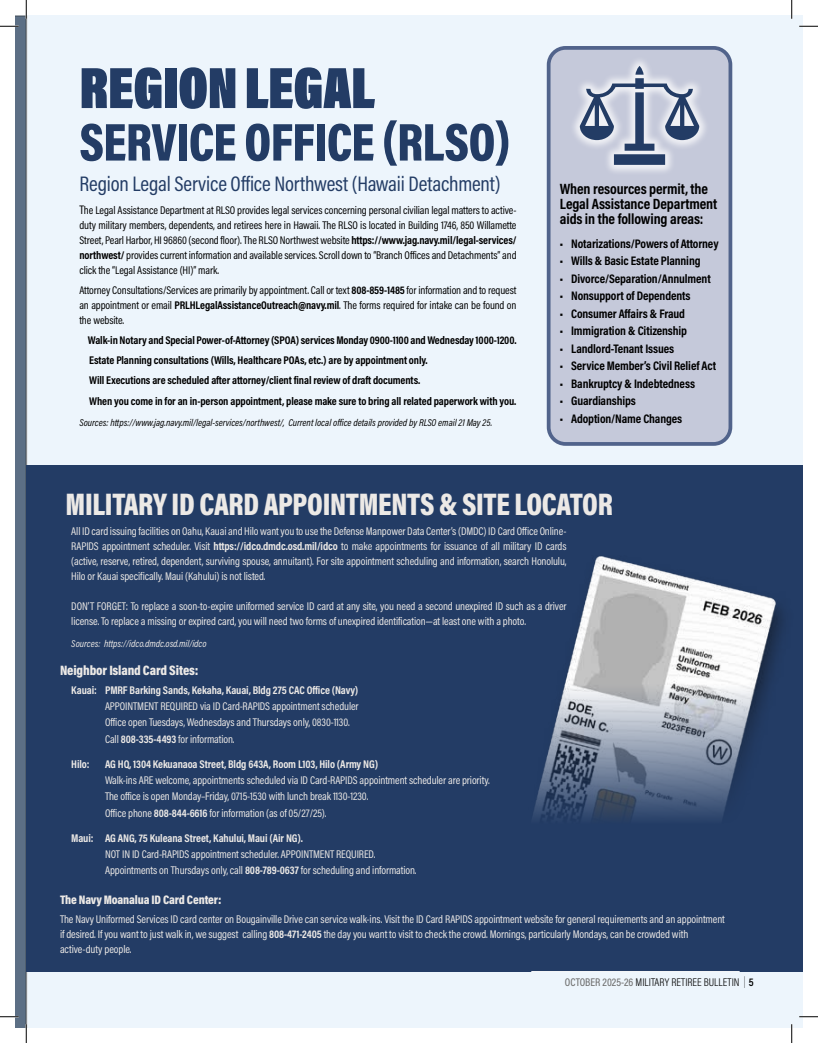
<style>
.page{position:relative;width:818px;height:1043px;background:#fff}
.page>*{position:absolute;margin:0;border:0;box-sizing:border-box;transform-origin:0 0}
.t1{font:900 59px "Acumin Pro Cond";letter-spacing:-.01em;color:#233c65;scale:.95 1}
.t2{font:900 53.75px "Acumin Pro Cond";letter-spacing:-.01em;color:#233c65;scale:.95 1}
.t3{font:900 31.5px "Acumin Pro Cond";letter-spacing:-.01em;color:#ece9e6;scale:.95 1}
.t4{font:21.25px "Acumin Pro Cond";letter-spacing:-.01em;color:#233c65}
.t5{font:700 15px/15px "Acumin Pro Cond";letter-spacing:-.01em;color:#000}
.t6{font:900 13.75px "Acumin Pro Cond";letter-spacing:-.01em;color:#ece9e6}
.t7{font:700 12.5px "Acumin Pro Cond";letter-spacing:-.01em;color:#000}
.t8{font:900 12.5px "Acumin Pro Cond";letter-spacing:-.01em;color:#ece9e6}
.t9{font:11.25px/15px "Acumin Pro Cond";letter-spacing:-.01em;color:#ece9e6}
.t10{font:11.25px/15px "Acumin Pro Cond";letter-spacing:-.01em;color:#000;text-align:justify}
.t11{font:700 11.25px/20px "Acumin Pro Cond";letter-spacing:-.01em;color:#000}
.t12{font:700 11.25px "Acumin Pro Cond";letter-spacing:-.01em;color:#ece9e6}
.t13{font:300 11.25px "Acumin Pro Cond";color:#000}
.t14{font:italic 10px "Acumin Pro Cond";color:#000}
.t15{font:italic 10px "Acumin Pro Cond";color:#ece9e6}
.s1{font-size:12.5px}
.s2{font-weight:700}
.s3{font-weight:500;color:#6f6f6f}
.s4{font-weight:600}
</style>
<div class="page">
<div style="left:15px;top:15px;width:787px;height:1012px;background:#edf5fc"></div>
<div style="left:26px;top:465px;width:776px;height:506px;background:#233c65"></div>
<div style="left:548px;top:48px;width:182px;height:396px;background:#c5c9da;border-radius:17px"></div>
<div style="left:546px;top:46px;width:186px;height:400px;border:4px solid #51638b;border-radius:17px"></div>
<hr style="left:531px;top:971px;width:208px;height:1px;background:#fff">
<div style="left:569px;top:55px;width:140px;height:121px;background:#fff;opacity:.75"></div>
<svg style="left:579px;top:66px;width:120px;height:99px"></svg>
<img style="left:483px;top:454px;width:319px;height:364px">
<svg style="left:0;top:25px;width:19px;height:2px"></svg>
<svg style="left:799px;top:25px;width:19px;height:2px"></svg>
<svg style="left:0;top:1015px;width:19px;height:2px"></svg>
<svg style="left:799px;top:1015px;width:19px;height:2px"></svg>
<svg style="left:25px;top:0;width:2px;height:19px"></svg>
<svg style="left:25px;top:1024px;width:2px;height:18px"></svg>
<svg style="left:790px;top:0;width:2px;height:19px"></svg>
<svg style="left:790px;top:1024px;width:2px;height:18px"></svg>
<h1 class="t1" style="left:79px;top:50px;width:313px">REGION LEGAL</h1>
<h2 class="t2" style="left:79px;top:107px;width:455px">SERVICE OFFICE (RLSO)</h2>
<h3 class="t4" style="left:79px;top:169px;width:422px">Region Legal Service Office Northwest (Hawaii Detachment)</h3>
<h3 class="t5" style="left:560px;top:181px;width:159px">When resources permit, the<br>Legal Assistance Department aids in the following areas:</h3>
<p class="t7" style="left:560px;top:235px;width:160px">• Notarizations/Powers of Attorney</p>
<p class="t7" style="left:560px;top:253px;width:142px">• Wills &amp; Basic Estate Planning</p>
<p class="t7" style="left:560px;top:270px;width:152px">• Divorce/Separation/Annulment</p>
<p class="t7" style="left:560px;top:288px;width:132px">• Nonsupport of Dependents</p>
<p class="t7" style="left:560px;top:305px;width:126px">• Consumer Affairs &amp; Fraud</p>
<p class="t7" style="left:560px;top:323px;width:129px">• Immigration &amp; Citizenship</p>
<p class="t7" style="left:560px;top:340px;width:116px">• Landlord-Tenant Issues</p>
<p class="t7" style="left:560px;top:358px;width:158px">• Service Member’s Civil Relief Act</p>
<p class="t7" style="left:560px;top:375px;width:137px">• Bankruptcy &amp; Indebtedness</p>
<p class="t7" style="left:560px;top:393px;width:78px">• Guardianships</p>
<p class="t7" style="left:560px;top:410px;width:124px">• Adoption/Name Changes</p>
<p class="t10" style="left:79px;top:202px;width:438px"><span class="s1">T</span>he Legal Assistance Department at RLSO provides legal services concerning personal civilian legal matters to active&shy;duty military members, dependents, and retirees here in Hawaii. The RLSO is located in Building 1746, 850 Willamette Street, Pearl Harbor, HI 96860 (second floor). The RLSO Northwest website <span class="s2">https://www.jag.navy.mil/legal-services/ northwest/</span> provides current information and available services. Scroll down to “Branch Offices and Detachments” and click the “Legal Assistance (HI)” mark.</p>
<p class="t10" style="left:79px;top:282px;width:438px">Attorney Consultations/Services are primarily by appointment. Call or text <span class="s2">808-859-1485</span> for information and to request an appointment or email <span class="s2">PRLHLegalAssistanceOutreach@navy.mil</span>. The forms required for intake can be found on the website.</p>
<p class="t11" style="left:88px;top:329px;width:430px">Walk-in Notary and Special Power-of-Attorney (SPOA) services Monday 0900-1100 and Wednesday 1000-1200.<br>Estate Planning consultations (Wills, Healthcare POAs, etc.) are by appointment only.<br>Will Executions are scheduled after attorney/client final review of draft documents.</p>
<p class="t11" style="left:89px;top:391px;width:428px">When you come in for an in-person appointment, please make sure to bring all related paperwork with you.</p>
<p class="t14" style="left:79px;top:416px;width:414px">Sources: https://www.jag.navy.mil/legal-services/northwest/, Current local office details provided by RLSO email 21 May 25.</p>
<h3 class="t3" style="left:66px;top:483px;width:577px">MILITARY ID CARD APPOINTMENTS &amp; SITE LOCATOR</h3>
<p class="t9" style="left:71px;top:523px;width:497px;text-align:justify">All ID card issuing facilities on Oahu, Kauai and Hilo want you to use the Defense Manpower Data Center’s (DMDC) ID Card Office Online-RAPIDS appointment scheduler. Visit <span class="s2">https://idco.dmdc.osd.mil/idco</span> to make appointments for issuance of all military ID cards (active, reserve, retired, dependent, surviving spouse, annuitant). For site appointment scheduling and information, search Honolulu, Hilo or Kauai specifically. Maui (Kahului) is not listed.</p>
<p class="t9" style="left:71px;top:598px;width:497px">DON’T FORGET: To replace a soon-to-expire uniformed service ID card at any site, you need a second unexpired ID such as a driver license. To replace a missing or expired card, you will need two forms of unexpired identification—at least one with a photo.</p>
<p class="t15" style="left:71px;top:636px;width:137px">Sources: https://idco.dmdc.osd.mil/idco</p>
<p class="t6" style="left:60px;top:661px;width:140px">Neighbor Island Card Sites:</p>
<p class="t12" style="left:71px;top:682px;width:288px">Kauai: PMRF Barking Sands, Kekaha, Kauai, Bldg 275 CAC Office (Navy)</p>
<p class="t9" style="left:105px;top:697px;width:255px;line-height:16.2px">APPOINTMENT REQUIRED via ID Card-RAPIDS appointment scheduler<br>Office open Tuesdays, Wednesdays and Thursdays only, 0830-1130.<br>Call <span class="s2">808-335-4493</span> for information.</p>
<p class="t12" style="left:71px;top:756px;width:20px">Hilo:</p>
<p class="t12" style="left:105px;top:756px;width:275px">AG HQ, 1304 Kekuanaoa Street, Bldg 643A, Room L103, Hilo (Army NG)</p>
<p class="t9" style="left:105px;top:771px;width:386px;line-height:16.2px">Walk-ins ARE welcome, appointments scheduled via ID Card-RAPIDS appointment scheduler are priority.<br>The office is open Monday–Friday, 0715-1530 with lunch break 1130-1230.<br>Office phone <span class="s2">808-844-6616</span> for information (as of 05/27/25).</p>
<p class="t12" style="left:71px;top:830px;width:233px">Maui: AG ANG, 75 Kuleana Street, Kahului, Maui (Air NG).</p>
<p class="t9" style="left:105px;top:845px;width:313px;line-height:16.2px">NOT IN ID Card-RAPIDS appointment scheduler. APPOINTMENT REQUIRED.<br>Appointments on Thursdays only, call <span class="s2">808-789-0637</span> for scheduling and information.</p>
<p class="t8" style="left:60px;top:891px;width:163px">The Navy Moanalua ID Card Center:</p>
<p class="t9" style="left:60px;top:910px;width:666px">The Navy Uniformed Services ID card center on Bougainville Drive can service walk-ins. Visit the ID Card RAPIDS appointment website for general requirements and an appointment if desired. If you want to just walk in, we suggest calling <span class="s2">808-471-2405</span> the day you want to visit to check the crowd. Mornings, particularly Mondays, can be crowded with active-duty people.</p>
<p class="t13" style="left:565px;top:974px;width:190px"><span class="s3">OCTOBER 2025-26</span> MILITARY RETIREE BULLETIN | <span class="s4">5</span></p>
</div>
